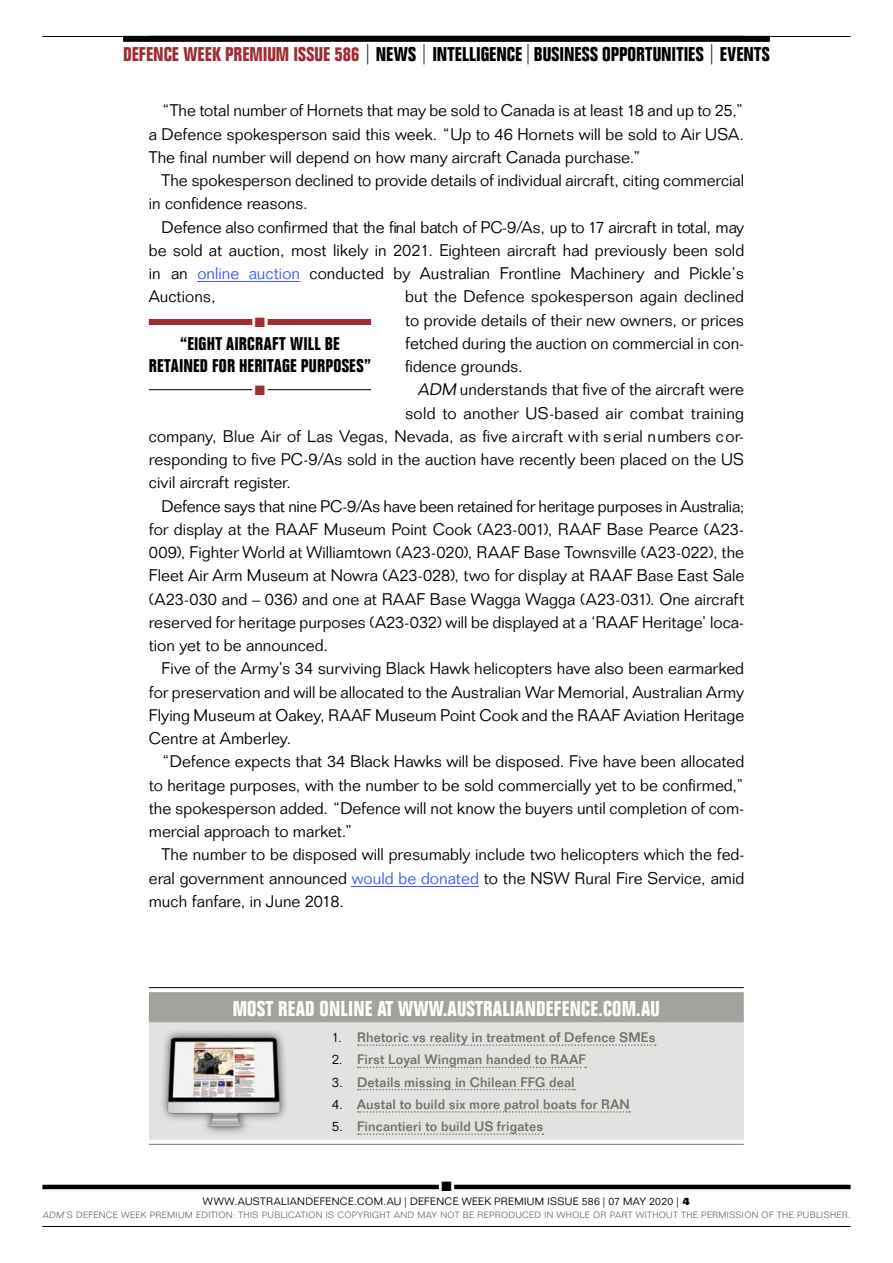
<style>
.page{position:relative;width:893px;height:1263px;background:#fff}
.page>*{position:absolute;margin:0;border:0;box-sizing:border-box;transform-origin:0 0}
.t1{font:700 condensed 21px "Folio Std";letter-spacing:.01em;color:#fff}
.t2{font:700 condensed 19.5px "Folio Std";color:#000}
.t3{font:700 condensed 18px/22.5px "Folio Std";letter-spacing:.015em;color:#000;text-align:center}
.t4{font:300 16.5px/23.2px "Folio Std";color:#000;text-align:justify}
.t5{font:500 13.5px "Folio Std";letter-spacing:.01em;color:#71726a}
.t6{font:13.5px "Zapf Dingbats Std";color:#9f2d33}
.t7{font:13.5px "Zapf Dingbats Std";color:#000}
.t8{font:300 10.5px "Folio Std";letter-spacing:.035em;color:#000}
.t9{font:300 9px "Folio Std";letter-spacing:.04em;color:#71726a}
.s1{color:#9f2d33}
.s2{font-weight:300;font-stretch:normal;font-size:22.5px}
.s3{color:#4055ff}
.s4{font-weight:300;color:#000}
.s5{font-weight:800}
</style>
<div class="page">
<hr style="left:42px;top:1185px;width:808px;height:4px;background:#000">
<hr style="left:42px;top:1226px;width:808px;height:1px;background:#000">
<div style="left:439px;top:1179px;width:15px;height:15px;border:6px solid #fff"></div>
<hr style="left:42px;top:36px;width:808px;height:1px;background:#000">
<div style="left:123px;top:36px;width:647px;height:6px;background:#000"></div>
<hr style="left:197px;top:281px;width:103px;height:1px;background:#4055ff">
<hr style="left:352px;top:886px;width:127px;height:1px;background:#4055ff">
<div style="left:149px;top:319px;width:222px;height:6px;background:#9f2d33"></div>
<hr style="left:149px;top:389px;width:222px;height:1px;background:#000">
<div style="left:252px;top:315px;width:16px;height:15px;border:6px solid #fff"></div>
<div style="left:149px;top:992px;width:595px;height:148px;background:#e2e3e0"></div>
<hr style="left:149px;top:987px;width:595px;height:1px;background:#000">
<div style="left:149px;top:992px;width:595px;height:30px;background:#a2a39d"></div>
<svg style="left:358px;top:1044px;width:298px;height:2px"></svg>
<svg style="left:358px;top:1067px;width:228px;height:1px"></svg>
<svg style="left:358px;top:1089px;width:217px;height:1px"></svg>
<svg style="left:358px;top:1111px;width:272px;height:2px"></svg>
<hr style="left:149px;top:1144px;width:595px;height:1px;background:#71726a">
<svg style="left:358px;top:1133px;width:185px;height:2px"></svg>
<div style="left:159px;top:1028px;width:130px;height:108px;background:#000;opacity:.75"></div>
<img style="left:162px;top:1034px;width:124px;height:96px">
<p class="t2" style="left:123px;top:44px;width:648px"><span class="s1">DEFENCE WEEK PREMIUM ISSUE 586</span> <span class="s2">|</span> NEWS <span class="s2">|</span> INTELLIGENCE <span class="s2">|</span> BUSINESS OPPORTUNITIES <span class="s2">|</span> EVENTS</p>
<p class="t4" style="left:149px;top:99px;width:597px;text-indent:13px">“The total number of Hornets that may be sold to Canada is at least 18 and up to 25,” a Defence spokesperson said this week. “Up to 46 Hornets will be sold to Air USA.<br>The final number will depend on how many aircraft Canada purchase.”</p>
<p class="t4" style="left:149px;top:169px;width:597px;text-indent:13px">The spokesperson declined to provide details of individual aircraft, citing commercial in confidence reasons.</p>
<p class="t4" style="left:149px;top:215px;width:597px;text-indent:13px">Defence also confirmed that the final batch of PC-9/As, up to 17 aircraft in total, may be sold at auction, most likely in 2021. Eighteen aircraft had previously been sold in an <span class="s3">online auction</span> conducted by Australian Frontline Machinery and Pickle’s Auctions,</p>
<p class="t4" style="left:405px;top:285px;width:341px">but the Defence spokesperson again declined to provide details of their new owners, or prices fetched during the auction on commercial in con&shy;fidence grounds.</p>
<p class="t4" style="left:418px;top:378px;width:328px">ADM understands that five of the aircraft were</p>
<p class="t4" style="left:405px;top:401px;width:340px">sold to another US-based air combat training</p>
<p class="t4" style="left:149px;top:424px;width:597px">company, Blue Air of Las Vegas, Nevada, as five aircraft with serial numbers cor-</p>
<p class="t4" style="left:149px;top:448px;width:597px">responding to five PC-9/As sold in the auction have recently been placed on the US</p>
<p class="t4" style="left:149px;top:471px;width:144px">civil aircraft register.</p>
<p class="t4" style="left:162px;top:494px;width:584px">Defence says that nine PC-9/As have been retained for heritage purposes in Australia;</p>
<p class="t4" style="left:149px;top:517px;width:597px">for display at the RAAF Museum Point Cook (A23-001), RAAF Base Pearce (A23-</p>
<p class="t4" style="left:149px;top:541px;width:597px">009), Fighter World at Williamtown (A23-020), RAAF Base Townsville (A23-022), the</p>
<p class="t4" style="left:149px;top:564px;width:597px">Fleet Air Arm Museum at Nowra (A23-028), two for display at RAAF Base East Sale</p>
<p class="t4" style="left:149px;top:587px;width:597px">(A23-030 and – 036) and one at RAAF Base Wagga Wagga (A23-031). One aircraft</p>
<p class="t4" style="left:149px;top:610px;width:597px">reserved for heritage purposes (A23-032) will be displayed at a ‘RAAF Heritage’ loca-</p>
<p class="t4" style="left:149px;top:634px;width:181px">tion yet to be announced.</p>
<p class="t4" style="left:162px;top:657px;width:584px">Five of the Army’s 34 surviving Black Hawk helicopters have also been earmarked</p>
<p class="t4" style="left:149px;top:680px;width:597px">for preservation and will be allocated to the Australian War Memorial, Australian Army</p>
<p class="t4" style="left:149px;top:703px;width:597px">Flying Museum at Oakey, RAAF Museum Point Cook and the RAAF Aviation Heritage</p>
<p class="t4" style="left:149px;top:727px;width:144px">Centre at Amberley.</p>
<p class="t4" style="left:162px;top:750px;width:584px">“Defence expects that 34 Black Hawks will be disposed. Five have been allocated</p>
<p class="t4" style="left:149px;top:773px;width:597px">to heritage purposes, with the number to be sold commercially yet to be confirmed,”</p>
<p class="t4" style="left:149px;top:796px;width:597px">the spokesperson added. “Defence will not know the buyers until completion of com-</p>
<p class="t4" style="left:149px;top:820px;width:206px">mercial approach to market.”</p>
<p class="t4" style="left:162px;top:843px;width:584px">The number to be disposed will presumably include two helicopters which the fed-</p>
<p class="t4" style="left:149px;top:866px;width:597px">eral government announced <span class="s3">would be donated</span> to the NSW Rural Fire Service, amid</p>
<p class="t4" style="left:149px;top:889px;width:197px">much fanfare, in June 2018.</p>
<p class="t6" style="left:255px;top:316px;width:12px">■</p>
<p class="t3" style="left:149px;top:332px;width:224px">“EIGHT AIRCRAFT WILL BE<br>RETAINED FOR HERITAGE PURPOSES”</p>
<p class="t6" style="left:255px;top:384px;width:12px">■</p>
<p class="t1" style="left:233px;top:996px;width:429px">MOST READ ONLINE AT WWW.AUSTRALIANDEFENCE.COM.AU</p>
<p class="t5" style="left:332px;top:1029px;width:325px"><span class="s4">1.</span> Rhetoric vs reality in treatment of Defence SMEs</p>
<p class="t5" style="left:332px;top:1051px;width:256px"><span class="s4">2.</span> First Loyal Wingman handed to RAAF</p>
<p class="t5" style="left:332px;top:1074px;width:244px"><span class="s4">3.</span> Details missing in Chilean FFG deal</p>
<p class="t5" style="left:332px;top:1096px;width:300px"><span class="s4">4.</span> Austal to build six more patrol boats for RAN</p>
<p class="t5" style="left:332px;top:1118px;width:213px"><span class="s4">5.</span> Fincantieri to build US frigates</p>
<p class="t7" style="left:441px;top:1180px;width:12px">■</p>
<p class="t8" style="left:203px;top:1195px;width:489px">WWW.AUSTRALIANDEFENCE.COM.AU | DEFENCE WEEK PREMIUM ISSUE 586 | 07 May 2020 | <span class="s5">4</span></p>
<p class="t9" style="left:42px;top:1210px;width:810px">ADM’S DEFENCE WEEK PREMIUM EDITION: THIS PUBLICATION IS COPYRIGHT AND MAY NOT BE REPRODUCED IN WHOLE OR PART WITHOUT THE PERMISSION OF THE PUBLISHER.</p>
</div>
